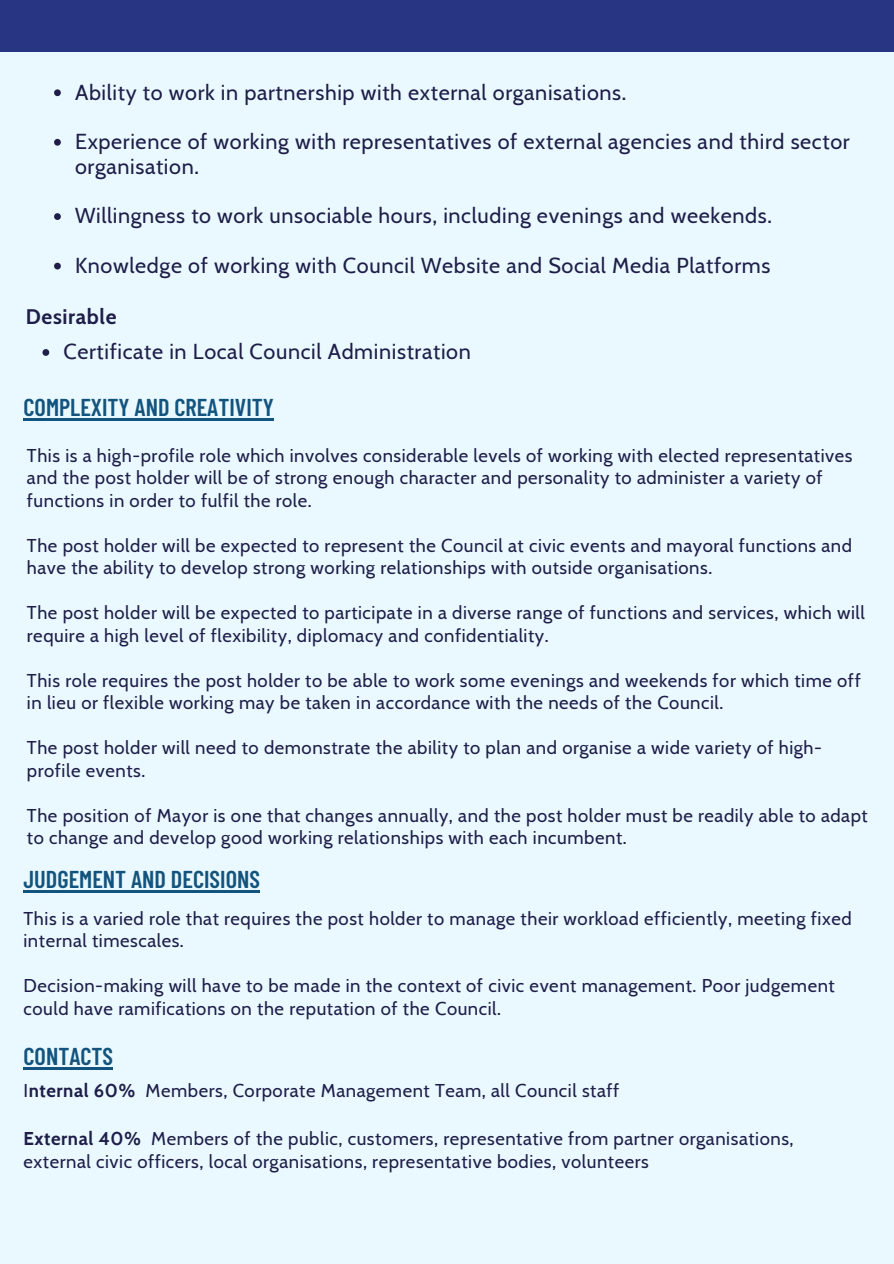
<style>
.page{position:relative;width:894px;height:1264px;background:#fff}
.page>*{position:absolute;margin:0;border:0;box-sizing:border-box;transform-origin:0 0}
.t1{font:600 24.3px "Barlow Condensed";color:#13547e}
.t2{font:21.6px/24.8px "Cabin";letter-spacing:.03em;color:#1e1e49}
.t3{font:700 21px "Cabin";letter-spacing:.03em;color:#1e1e49}
.t4{font:18.45px/22.5px "Cabin";letter-spacing:.03em;color:#1e1e49}
.s1{font-weight:700}
</style>
<div class="page">
<div style="left:0;top:0;width:893px;height:1263px;background:#eaf9ff"></div>
<svg style="left:54px;top:89px;width:7px;height:7px"></svg>
<svg style="left:54px;top:139px;width:7px;height:7px"></svg>
<svg style="left:54px;top:213px;width:7px;height:7px"></svg>
<svg style="left:54px;top:263px;width:7px;height:6px"></svg>
<svg style="left:42px;top:349px;width:7px;height:7px"></svg>
<hr style="left:24px;top:418px;width:250px;height:2px;background:#13547e">
<hr style="left:24px;top:890px;width:236px;height:2px;background:#13547e">
<hr style="left:24px;top:1067px;width:89px;height:2px;background:#13547e">
<div style="left:0;top:0;width:893px;height:52px;background:#273583"></div>
<p class="t2" style="left:75px;top:79px;width:552px">Ability to work in partnership with external organisations.</p>
<p class="t2" style="left:75px;top:129px;width:776px">Experience of working with representatives of external agencies and third sector organisation.</p>
<p class="t2" style="left:75px;top:203px;width:698px">Willingness to work unsociable hours, including evenings and weekends.</p>
<p class="t2" style="left:75px;top:253px;width:696px">Knowledge of working with Council Website and Social Media Platforms</p>
<h2 class="t3" style="left:26px;top:304px;width:92px">Desirable</h2>
<p class="t2" style="left:63px;top:339px;width:409px">Certificate in Local Council Administration</p>
<h1 class="t1" style="left:24px;top:391px;width:252px">COMPLEXITY AND CREATIVITY</h1>
<p class="t4" style="left:27px;top:444px;width:826px">This is a high-profile role which involves considerable levels of working with elected representatives and the post holder will be of strong enough character and personality to administer a variety of functions in order to fulfil the role.</p>
<p class="t4" style="left:27px;top:534px;width:826px">The post holder will be expected to represent the Council at civic events and mayoral functions and have the ability to develop strong working relationships with outside organisations.</p>
<p class="t4" style="left:27px;top:601px;width:839px">The post holder will be expected to participate in a diverse range of functions and services, which will require a high level of flexibility, diplomacy and confidentiality.</p>
<p class="t4" style="left:27px;top:669px;width:835px">This role requires the post holder to be able to work some evenings and weekends for which time off in lieu or flexible working may be taken in accordance with the needs of the Council.</p>
<p class="t4" style="left:27px;top:736px;width:796px">The post holder will need to demonstrate the ability to plan and organise a wide variety of high&shy;profile events.</p>
<p class="t4" style="left:27px;top:804px;width:842px">The position of Mayor is one that changes annually, and the post holder must be readily able to adapt to change and develop good working relationships with each incumbent.</p>
<h1 class="t1" style="left:24px;top:864px;width:238px">JUDGEMENT AND DECISIONS</h1>
<p class="t4" style="left:24px;top:906px;width:829px">This is a varied role that requires the post holder to manage their workload efficiently, meeting fixed internal timescales.</p>
<p class="t4" style="left:24px;top:974px;width:812px">Decision-making will have to be made in the context of civic event management. Poor judgement could have ramifications on the reputation of the Council.</p>
<h1 class="t1" style="left:24px;top:1040px;width:91px">CONTACTS</h1>
<p class="t4" style="left:24px;top:1079px;width:597px">I<span class="s1">nternal 60%</span> Members, Corporate Management Team, all Council staff</p>
<p class="t4" style="left:24px;top:1126px;width:771px;line-height:23.7px"><span class="s1">External 40%</span> Members of the public, customers, representative from partner organisations, external civic officers, local organisations, representative bodies, volunteers</p>
</div>
